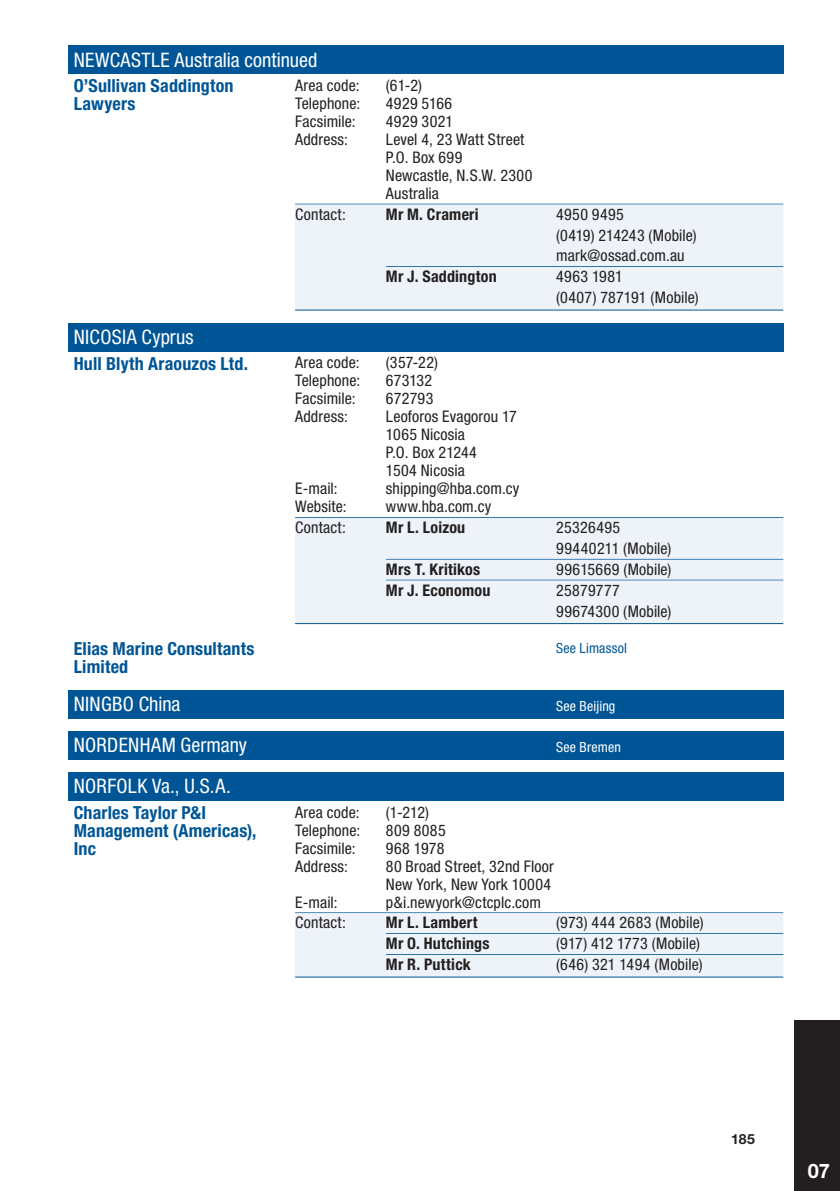
<style>
.page{position:relative;width:840px;height:1191px;background:#fff}
.page>*{position:absolute;margin:0;border:0;box-sizing:border-box;transform-origin:0 0}
.t1{font:condensed 20px "Helvetica Neue LT Std";letter-spacing:.01em;color:#fff}
.t2{font:700 20px "Helvetica Neue LT Std";color:#fff}
.t3{font:700 condensed 18px/18px "Helvetica Neue LT Std";letter-spacing:.01em;color:#005596}
.t4{font:condensed 16px/18px "Helvetica Neue LT Std";letter-spacing:.01em;color:#231f20}
.t5{font:700 condensed 16px "Helvetica Neue LT Std";letter-spacing:.015em;color:#231f20}
.t6{font:condensed 14px "Helvetica Neue LT Std";letter-spacing:.01em;color:#fff}
.t7{font:condensed 14px "Helvetica Neue LT Std";letter-spacing:.02em;color:#005596}
.t8{font:700 14px "Helvetica Neue LT Std";color:#231f20}
</style>
<div class="page">
<div style="left:794px;top:1020px;width:45px;height:171px;background:#231f20"></div>
<div style="left:68px;top:45px;width:714px;height:29px;background:#005596"></div>
<div style="left:295px;top:204px;width:487px;height:22px;background:#edf3f8"></div>
<div style="left:295px;top:225px;width:487px;height:22px;background:#edf3f8"></div>
<div style="left:295px;top:246px;width:487px;height:22px;background:#edf3f8"></div>
<hr style="left:386px;top:266px;width:396px;height:1px;background:#005596">
<div style="left:295px;top:267px;width:487px;height:22px;background:#edf3f8"></div>
<div style="left:295px;top:288px;width:487px;height:22px;background:#edf3f8"></div>
<hr style="left:295px;top:310px;width:487px;height:1px;background:#005596">
<div style="left:68px;top:323px;width:714px;height:28px;background:#005596"></div>
<hr style="left:295px;top:517px;width:487px;height:1px;background:#005596">
<div style="left:295px;top:518px;width:487px;height:22px;background:#edf3f8"></div>
<div style="left:295px;top:539px;width:487px;height:22px;background:#edf3f8"></div>
<div style="left:295px;top:559px;width:487px;height:22px;background:#edf3f8"></div>
<div style="left:295px;top:580px;width:487px;height:22px;background:#edf3f8"></div>
<div style="left:295px;top:601px;width:487px;height:22px;background:#edf3f8"></div>
<hr style="left:295px;top:623px;width:487px;height:1px;background:#005596">
<div style="left:68px;top:690px;width:714px;height:28px;background:#005596"></div>
<div style="left:68px;top:731px;width:714px;height:28px;background:#005596"></div>
<div style="left:68px;top:772px;width:714px;height:28px;background:#005596"></div>
<hr style="left:295px;top:912px;width:487px;height:1px;background:#005596">
<div style="left:295px;top:913px;width:487px;height:22px;background:#edf3f8"></div>
<hr style="left:386px;top:933px;width:396px;height:1px;background:#005596">
<div style="left:295px;top:934px;width:487px;height:22px;background:#edf3f8"></div>
<hr style="left:386px;top:954px;width:396px;height:1px;background:#005596">
<div style="left:295px;top:955px;width:487px;height:22px;background:#edf3f8"></div>
<hr style="left:295px;top:976px;width:487px;height:1px;background:#005596">
<p class="t1" style="left:74px;top:48px;width:245px">NEWCASTLE Australia continued</p>
<p class="t3" style="left:74px;top:77px;width:161px">O’Sullivan Saddington<br>Lawyers</p>
<p class="t4" style="left:295px;top:76px;width:66px">Area code:</p>
<p class="t4" style="left:386px;top:76px;width:38px">(61-2)</p>
<p class="t4" style="left:295px;top:94px;width:67px">Telephone:</p>
<p class="t4" style="left:386px;top:94px;width:68px">4929 5166</p>
<p class="t4" style="left:295px;top:112px;width:62px">Facsimile:</p>
<p class="t4" style="left:386px;top:112px;width:69px">4929 3021</p>
<p class="t4" style="left:295px;top:130px;width:54px">Address:</p>
<p class="t4" style="left:386px;top:130px;width:148px">Level 4, 23 Watt Street<br>P.O. Box 699<br>Newcastle, N.S.W. 2300<br>Australia</p>
<p class="t4" style="left:295px;top:205px;width:52px">Contact:</p>
<p class="t5" style="left:386px;top:204px;width:94px">Mr M. Crameri</p>
<p class="t4" style="left:556px;top:204px;width:142px;line-height:20.8px">4950 9495<br>(0419) 214243 (Mobile) mark@ossad.com.au</p>
<p class="t5" style="left:386px;top:267px;width:112px">Mr J. Saddington</p>
<p class="t4" style="left:556px;top:266px;width:144px;line-height:20.8px">4963 1981<br>(0407) 787191 (Mobile)</p>
<p class="t1" style="left:74px;top:325px;width:121px">NICOSIA Cyprus</p>
<p class="t3" style="left:74px;top:354px;width:176px">Hull Blyth Araouzos Ltd.</p>
<p class="t4" style="left:295px;top:354px;width:66px">Area code:</p>
<p class="t4" style="left:386px;top:354px;width:54px">(357-22)</p>
<p class="t4" style="left:295px;top:372px;width:67px">Telephone:</p>
<p class="t4" style="left:386px;top:372px;width:48px">673132</p>
<p class="t4" style="left:295px;top:390px;width:62px">Facsimile:</p>
<p class="t4" style="left:386px;top:390px;width:49px">672793</p>
<p class="t4" style="left:295px;top:408px;width:54px">Address:</p>
<p class="t4" style="left:386px;top:408px;width:132px">Leoforos Evagorou 17<br>1065 Nicosia<br>P.O. Box 21244<br>1504 Nicosia</p>
<p class="t4" style="left:295px;top:480px;width:44px">E-mail:</p>
<p class="t4" style="left:386px;top:480px;width:135px">shipping@hba.com.cy</p>
<p class="t4" style="left:295px;top:498px;width:53px">Website:</p>
<p class="t4" style="left:386px;top:498px;width:107px">www.hba.com.cy</p>
<p class="t4" style="left:295px;top:518px;width:52px">Contact:</p>
<p class="t5" style="left:386px;top:518px;width:81px">Mr L. Loizou</p>
<p class="t4" style="left:556px;top:517px;width:117px;line-height:20.8px">25326495<br>99440211 (Mobile)</p>
<p class="t5" style="left:386px;top:559px;width:96px">Mrs T. Kritikos</p>
<p class="t4" style="left:556px;top:560px;width:117px">99615669 (Mobile)</p>
<p class="t5" style="left:386px;top:580px;width:106px">Mr J. Economou</p>
<p class="t4" style="left:556px;top:579px;width:117px;line-height:20.8px">25879777<br>99674300 (Mobile)</p>
<p class="t3" style="left:74px;top:639px;width:182px">Elias Marine Consultants<br>Limited</p>
<p class="t7" style="left:556px;top:640px;width:72px">See Limassol</p>
<p class="t1" style="left:74px;top:692px;width:108px">NINGBO China</p>
<p class="t6" style="left:556px;top:698px;width:61px">See Beijing</p>
<p class="t1" style="left:74px;top:733px;width:175px">NORDENHAM Germany</p>
<p class="t6" style="left:556px;top:739px;width:66px">See Bremen</p>
<p class="t1" style="left:74px;top:774px;width:158px">NORFOLK Va., U.S.A.</p>
<p class="t3" style="left:74px;top:803px;width:184px">Charles Taylor P&amp;I<br>Management (Americas),<br>Inc</p>
<p class="t4" style="left:295px;top:803px;width:66px">Area code:</p>
<p class="t4" style="left:386px;top:803px;width:45px">(1-212)</p>
<p class="t4" style="left:295px;top:821px;width:67px">Telephone:</p>
<p class="t4" style="left:386px;top:821px;width:61px">809 8085</p>
<p class="t4" style="left:295px;top:839px;width:62px">Facsimile:</p>
<p class="t4" style="left:386px;top:839px;width:60px">968 1978</p>
<p class="t4" style="left:295px;top:857px;width:54px">Address:</p>
<p class="t4" style="left:386px;top:857px;width:169px">80 Broad Street, 32nd Floor<br>New York, New York 10004</p>
<p class="t4" style="left:295px;top:893px;width:44px">E-mail:</p>
<p class="t4" style="left:386px;top:893px;width:156px">p&amp;i.newyork@ctcplc.com</p>
<p class="t4" style="left:295px;top:913px;width:52px">Contact:</p>
<p class="t5" style="left:386px;top:913px;width:93px">Mr L. Lambert</p>
<p class="t4" style="left:556px;top:913px;width:149px">(973) 444 2683 (Mobile)</p>
<p class="t5" style="left:386px;top:934px;width:105px">Mr O. Hutchings</p>
<p class="t4" style="left:556px;top:934px;width:145px">(917) 412 1773 (Mobile)</p>
<p class="t5" style="left:386px;top:954px;width:86px">Mr R. Puttick</p>
<p class="t4" style="left:556px;top:955px;width:148px">(646) 321 1494 (Mobile)</p>
<p class="t8" style="left:730px;top:1130px;width:25px">185</p>
<p class="t2" style="left:807px;top:1158px;width:24px">07</p>
</div>
